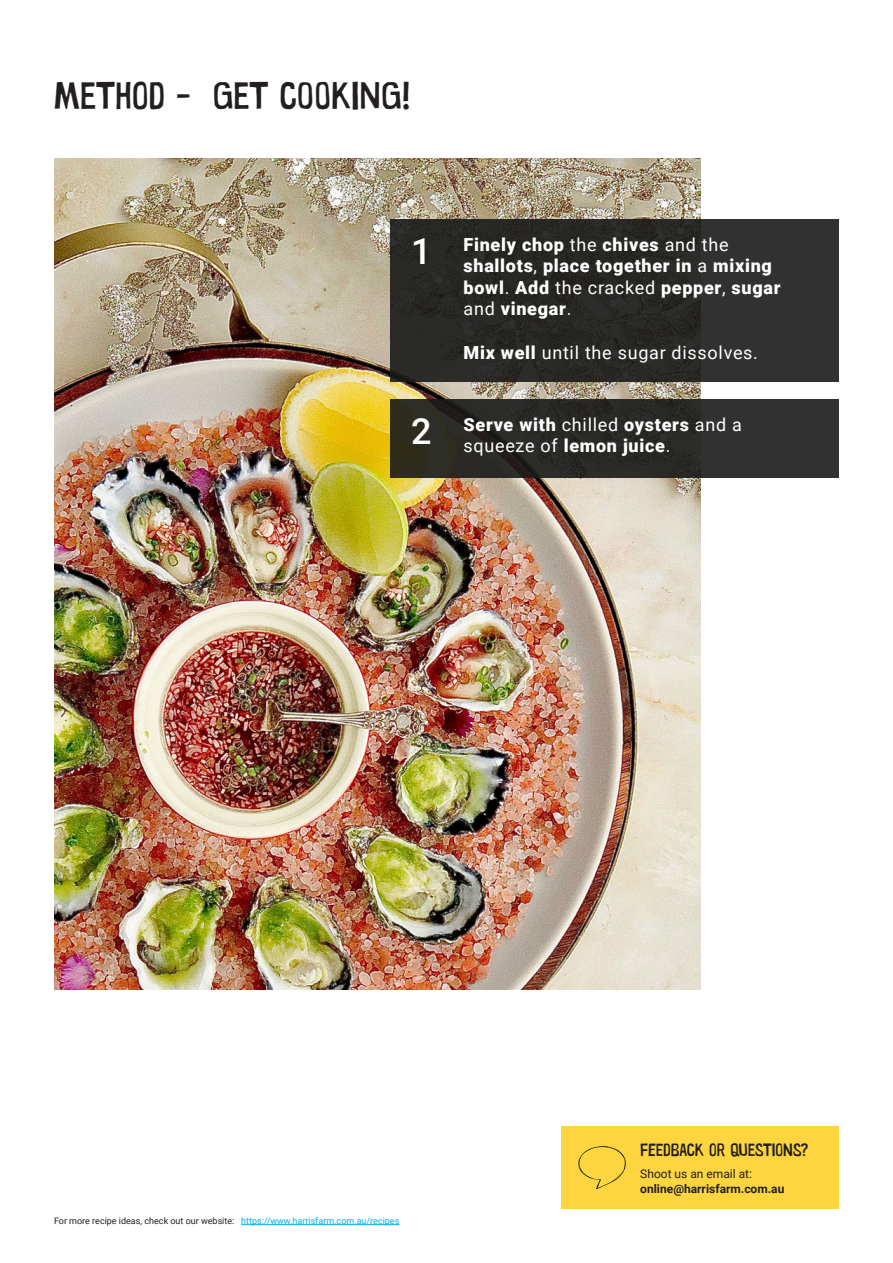
<style>
.page{position:relative;width:893px;height:1263px;background:#fff}
.page>*{position:absolute;margin:0;border:0;box-sizing:border-box;transform-origin:0 0}
.t1{font:39px "Warugaki";color:#231f20}
.t2{font:500 36px "Roboto";color:#fff}
.t3{font:900 18px/21.6px "Roboto";letter-spacing:.04em;color:#fff}
.t4{font:18px "Roboto";letter-spacing:.04em;color:#fff}
.t5{font:18px "Warugaki";color:#231f20}
.t6{font:700 12px "Roboto";color:#231f20}
.t7{font:12px "Roboto";color:#231f20}
.t8{font:9px "Roboto";color:#231f20}
.t9{font:9px "Roboto";color:#00aeef}
.s1{font-weight:400}
.s2{font-weight:900}
</style>
<div class="page">
<div style="left:561px;top:1126px;width:278px;height:83px;background:#fcd53f"></div>
<hr style="left:241px;top:1224px;width:158px;height:1px;background:#00aeef">
<img style="left:54px;top:158px;width:646px;height:832px">
<div style="left:390px;top:219px;width:449px;height:162px;background:#2b2a27"></div>
<svg style="left:390px;top:399px;width:449px;height:78px;background:#2b2b27"></svg>
<svg style="left:578px;top:1146px;width:48px;height:43px"></svg>
<p class="t1" style="left:54px;top:72px;width:358px">METHOD - GET COOKING!</p>
<p class="t2" style="left:411px;top:226px;width:22px">1</p>
<p class="t3" style="left:464px;top:233px;width:319px">Finely chop <span class="s1">the</span> chives <span class="s1">and the </span>shallots<span class="s1">,</span> place together in <span class="s1">a</span> mixing bowl<span class="s1">.</span> Add <span class="s1">the cracked</span> pepper<span class="s1">,</span> sugar <span class="s1">and</span> vinegar<span class="s1">.</span></p>
<p class="t4" style="left:464px;top:340px;width:296px"><span class="s2">Mix well</span> until the sugar dissolves.</p>
<p class="t2" style="left:411px;top:406px;width:22px">2</p>
<p class="t3" style="left:464px;top:413px;width:280px">Serve with <span class="s1">chilled</span> oysters <span class="s1">and a squeeze of</span> lemon juice<span class="s1">.</span></p>
<p class="t8" style="left:54px;top:1214px;width:182px">For more recipe ideas, check out our website:</p>
<p class="t9" style="left:241px;top:1214px;width:160px">https://www.harrisfarm.com.au/recipes</p>
<p class="t5" style="left:640px;top:1139px;width:169px">FEEDBACK OR QUESTIONS?</p>
<p class="t7" style="left:640px;top:1165px;width:113px">Shoot us an email at:</p>
<p class="t6" style="left:640px;top:1180px;width:146px">online@harrisfarm.com.au</p>
</div>
